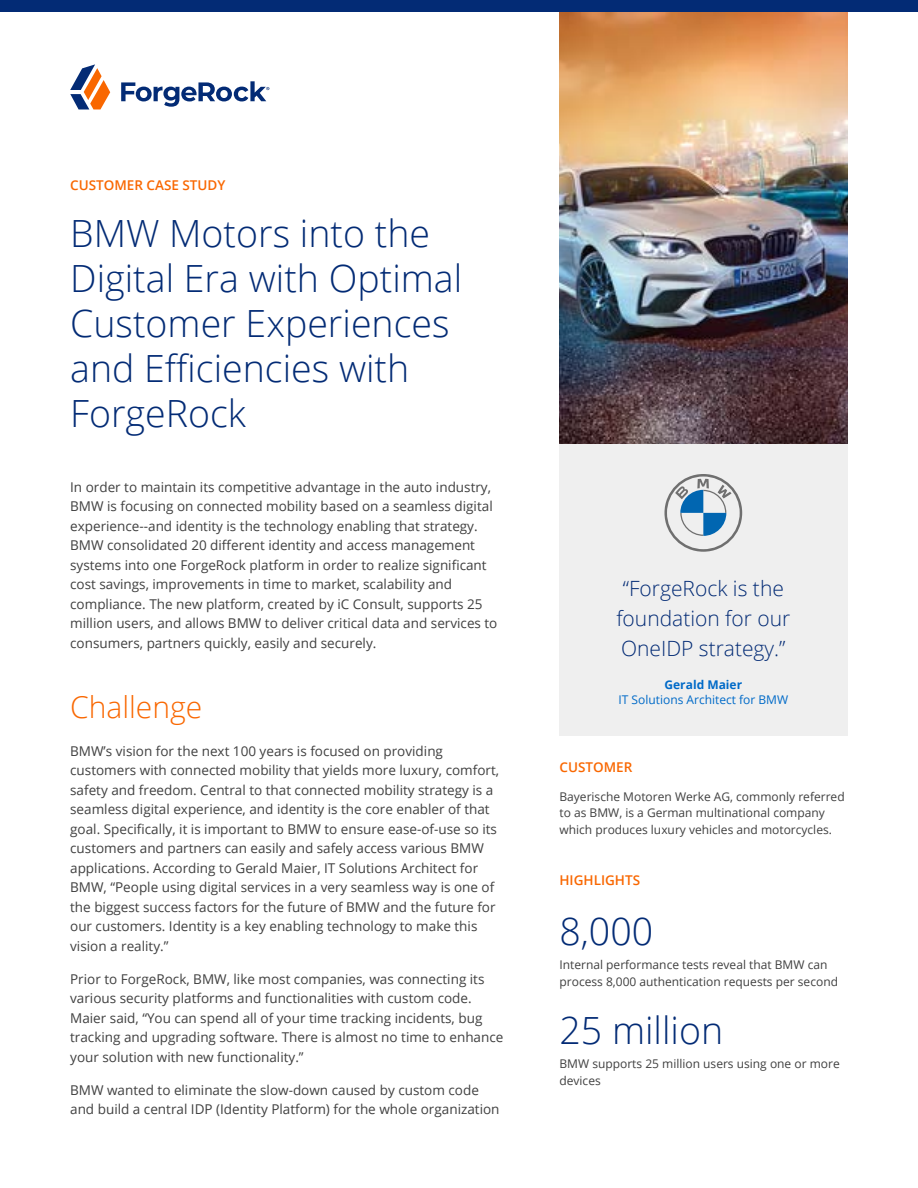
<style>
.page{position:relative;width:918px;height:1188px;background:#fff}
.page>*{position:absolute;margin:0;border:0;box-sizing:border-box;transform-origin:0 0}
.t1{font:300 37.5px/45px "Open Sans";color:#032b75}
.t2{font:300 30px "Open Sans";color:#f96700}
.t3{font:300 21px/30px "Open Sans";color:#032b75;text-align:center}
.t4{font:13.5px/19.5px "Open Sans";color:#404040}
.t5{font:600 13.5px "Open Sans";color:#f96700}
.t6{font:12px/16.5px "Open Sans";color:#404040}
.t7{font:12px "Open Sans";color:#006ac8}
.t8{font:700 12px "Open Sans";color:#006ac8}
</style>
<div class="page">
<svg style="left:70px;top:64px;width:40px;height:46px"></svg>
<svg style="left:121px;top:81px;width:148px;height:26px"></svg>
<div style="left:0;top:0;width:918px;height:12px;background:#032b75"></div>
<div style="left:560px;top:422px;width:288px;height:314px;background:#efefef"></div>
<svg style="left:664px;top:474px;width:78px;height:78px"></svg>
<img style="left:560px;top:12px;width:288px;height:432px">
<p class="t5" style="left:70px;top:176px;width:157px">CUSTOMER CASE STUDY</p>
<h1 class="t1" style="left:70px;top:210px;width:394px">BMW Motors into the<br>Digital Era with Optimal<br>Customer Experiences and Efficiencies with<br>ForgeRock</h1>
<p class="t4" style="left:70px;top:477px;width:429px">In order to maintain its competitive advantage in the auto industry, BMW is focusing on connected mobility based on a seamless digital experience--and identity is the technology enabling that strategy.<br>BMW consolidated 20 different identity and access management systems into one ForgeRock platform in order to realize significant cost savings, improvements in time to market, scalability and compliance. The new platform, created by iC Consult, supports 25 million users, and allows BMW to deliver critical data and services to consumers, partners quickly, easily and securely.</p>
<h2 class="t2" style="left:70px;top:687px;width:134px">Challenge</h2>
<p class="t4" style="left:70px;top:741px;width:430px">BMW’s vision for the next 100 years is focused on providing customers with connected mobility that yields more luxury, comfort, safety and freedom. Central to that connected mobility strategy is a seamless digital experience, and identity is the core enabler of that goal. Specifically, it is important to BMW to ensure ease-of-use so its customers and partners can easily and safely access various BMW applications. According to Gerald Maier, IT Solutions Architect for BMW, “People using digital services in a very seamless way is one of the biggest success factors for the future of BMW and the future for our customers. Identity is a key enabling technology to make this vision a reality.”</p>
<p class="t4" style="left:70px;top:969px;width:435px">Prior to ForgeRock, BMW, like most companies, was connecting its various security platforms and functionalities with custom code.<br>Maier said, “You can spend all of your time tracking incidents, bug tracking and upgrading software. There is almost no time to enhance your solution with new functionality.”</p>
<p class="t4" style="left:70px;top:1080px;width:431px">BMW wanted to eliminate the slow-down caused by custom code and build a central IDP (Identity Platform) for the whole organization</p>
<h3 class="t3" style="left:616px;top:573px;width:176px">“ForgeRock is the foundation for our<br>OneIDP strategy.”</h3>
<p class="t8" style="left:665px;top:677px;width:79px">Gerald Maier</p>
<p class="t7" style="left:618px;top:692px;width:171px">IT Solutions Architect for BMW</p>
<p class="t5" style="left:560px;top:758px;width:74px">CUSTOMER</p>
<p class="t6" style="left:560px;top:788px;width:287px">Bayerische Motoren Werke AG, commonly referred to as BMW, is a German multinational company which produces luxury vehicles and motorcycles.</p>
<p class="t5" style="left:560px;top:870px;width:82px">HIGHLIGHTS</p>
<h1 class="t1" style="left:560px;top:908px;width:95px">8,000</h1>
<p class="t6" style="left:560px;top:956px;width:280px">Internal performance tests reveal that BMW can process 8,000 authentication requests per second</p>
<h1 class="t1" style="left:560px;top:1007px;width:165px">25 million</h1>
<p class="t6" style="left:560px;top:1055px;width:282px">BMW supports 25 million users using one or more devices</p>
</div>
